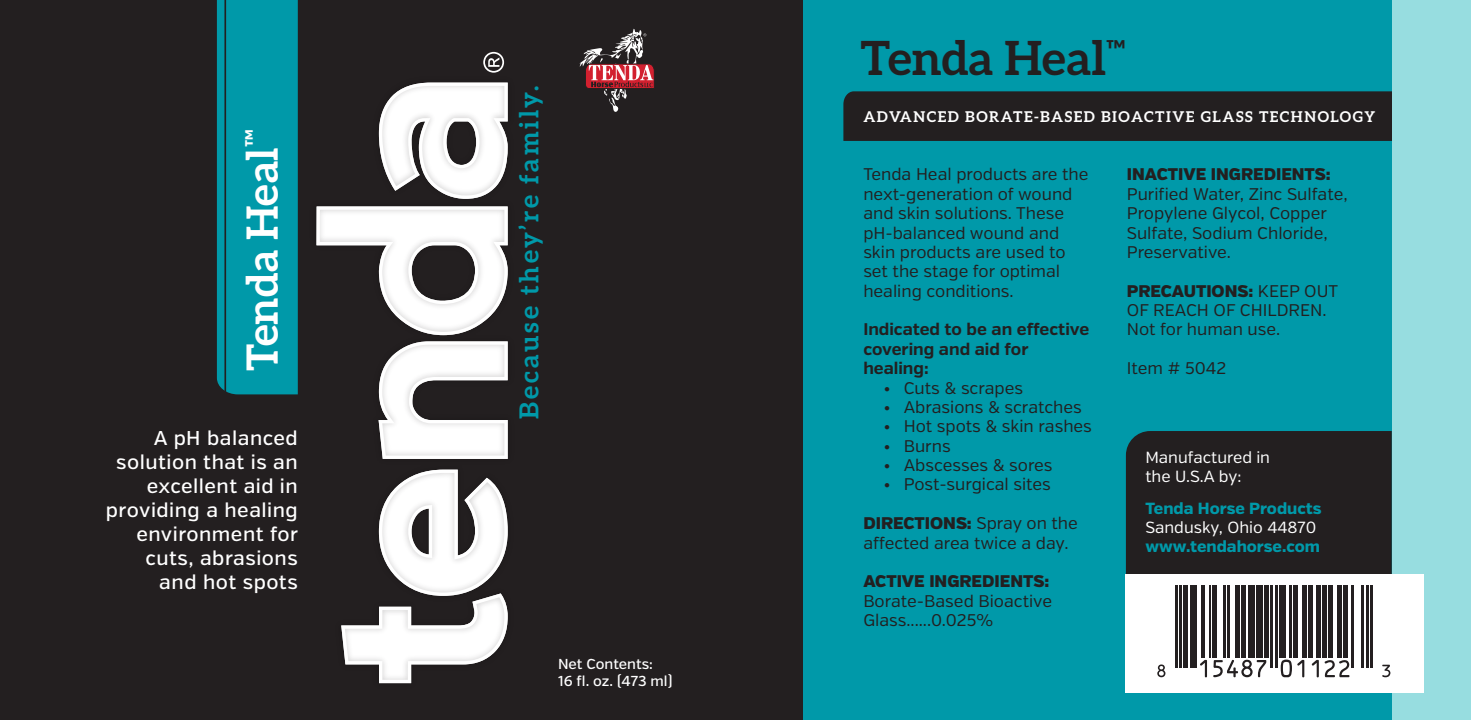
<style>
.page{position:relative;width:1471px;height:720px;background:#fff}
.page>*{position:absolute;margin:0;border:0;box-sizing:border-box;transform-origin:0 0}
.t1{font:700 47.25px "Aleo";color:#231f20}
.t2{font:700 43px "Aleo";color:#fff}
.t3{font:700 26.25px "Aleo";letter-spacing:.1em;color:#0099a9}
.t4{font:500 20px/24px "Verb";letter-spacing:.025em;color:#fff;text-align:right}
.t5{font:17px/19.5px "Verb";color:#231f20}
.t6{font:700 17px/19.5px "Verb";color:#231f20}
.t7{font:900 17px "Verb";color:#231f20}
.t8{font:800 16.25px/19.2px "Verb";color:#0099a9}
.t9{font:16.25px/19.2px "Verb";color:#fff}
.t10{font:700 14.75px "Aleo";letter-spacing:.1em;color:#fff}
.t11{font:500 14.5px/17.2px "Verb";color:#fff}
.s1{font-weight:900}
.s2{font-weight:400;color:#fff}
</style>
<div class="page">
<div style="left:0;top:0;width:803px;height:720px;background:#231f20"></div>
<div style="left:217px;top:0;width:81px;height:394px;background:#0099a9"></div>
<hr style="left:224px;top:0;width:2px;height:404px;background:#231f20">
<div style="left:803px;top:0;width:667px;height:720px;background:#0099a9"></div>
<svg style="left:483px;top:52px;width:21px;height:21px"></svg>
<svg style="left:341px;top:470px;width:166px;height:213px"></svg>
<svg style="left:378px;top:341px;width:129px;height:118px"></svg>
<svg style="left:379px;top:83px;width:128px;height:116px"></svg>
<svg style="left:316px;top:206px;width:191px;height:129px"></svg>
<svg style="left:579px;top:29px;width:75px;height:83px"></svg>
<div style="left:843px;top:91px;width:548px;height:50px;background:#231f20"></div>
<div style="left:1391px;top:0;width:79px;height:720px;background:#97dde0"></div>
<div style="left:1125px;top:431px;width:266px;height:144px;background:#231f20"></div>
<div style="left:1125px;top:575px;width:298px;height:118px;background:#fff"></div>
<svg style="left:1159px;top:585px;width:231px;height:93px"></svg>
<svg style="left:1157px;top:665px;width:8px;height:12px"></svg>
<hr style="left:1175px;top:585px;width:2px;height:82px;background:#231f20">
<hr style="left:1179px;top:585px;width:2px;height:82px;background:#231f20">
<hr style="left:1183px;top:585px;width:4px;height:82px;background:#231f20">
<div style="left:1189px;top:585px;width:6px;height:82px;background:#231f20"></div>
<svg style="left:1199px;top:660px;width:7px;height:17px"></svg>
<svg style="left:1200px;top:585px;width:4px;height:72px"></svg>
<hr style="left:1208px;top:585px;width:2px;height:72px;background:#231f20">
<hr style="left:1212px;top:585px;width:4px;height:72px;background:#231f20">
<hr style="left:1222px;top:585px;width:2px;height:72px;background:#231f20">
<hr style="left:1227px;top:585px;width:2px;height:72px;background:#231f20">
<hr style="left:1235px;top:585px;width:4px;height:72px;background:#231f20">
<hr style="left:1241px;top:585px;width:4px;height:72px;background:#231f20">
<div style="left:1247px;top:585px;width:6px;height:72px;background:#231f20"></div>
<svg style="left:1212px;top:660px;width:53px;height:17px"></svg>
<div style="left:1255px;top:585px;width:7px;height:72px;background:#231f20"></div>
<hr style="left:1264px;top:585px;width:4px;height:72px;background:#231f20">
<hr style="left:1270px;top:585px;width:2px;height:82px;background:#231f20">
<hr style="left:1274px;top:585px;width:2px;height:82px;background:#231f20">
<div style="left:1278px;top:585px;width:6px;height:72px;background:#231f20"></div>
<hr style="left:1289px;top:585px;width:2px;height:72px;background:#231f20">
<svg style="left:1280px;top:660px;width:23px;height:17px"></svg>
<hr style="left:1293px;top:585px;width:4px;height:72px;background:#231f20">
<svg style="left:1301px;top:585px;width:4px;height:72px"></svg>
<svg style="left:1311px;top:660px;width:7px;height:17px"></svg>
<div style="left:1307px;top:585px;width:5px;height:72px;background:#231f20"></div>
<div style="left:1315px;top:585px;width:5px;height:72px;background:#231f20"></div>
<hr style="left:1322px;top:585px;width:4px;height:72px;background:#231f20">
<hr style="left:1328px;top:585px;width:4px;height:72px;background:#231f20">
<svg style="left:1324px;top:660px;width:25px;height:17px"></svg>
<svg style="left:1336px;top:585px;width:4px;height:72px"></svg>
<div style="left:1342px;top:585px;width:5px;height:72px;background:#231f20"></div>
<hr style="left:1351px;top:585px;width:2px;height:82px;background:#231f20">
<hr style="left:1361px;top:585px;width:2px;height:82px;background:#231f20">
<hr style="left:1365px;top:585px;width:2px;height:82px;background:#231f20">
<hr style="left:1369px;top:585px;width:2px;height:82px;background:#231f20">
<svg style="left:1381px;top:665px;width:8px;height:12px"></svg>
<p class="t2" style="left:237px;top:371px;width:243px;rotate:-90deg">Tenda Heal<sup>™</sup></p>
<p class="t4" style="left:106px;top:426px;width:194px">A pH balanced solution that is an excellent aid in providing a healing environment for cuts, abrasions and hot spots</p>
<p class="t3" style="left:514px;top:419px;width:335px;rotate:-90deg">Because they’re family.</p>
<p class="t11" style="left:558px;top:655px;width:116px">Net Contents:<br>16 fl. oz. (473 ml)</p>
<p class="t1" style="left:860px;top:31px;width:266px">Tenda Heal<sup>™</sup></p>
<p class="t10" style="left:863px;top:108px;width:513px">ADVANCED BORATE-BASED BIOACTIVE GLASS TECHNOLOGY</p>
<p class="t5" style="left:863px;top:165px;width:227px">Tenda Heal products are the next-generation of wound and skin solutions. These pH-balanced wound and skin products are used to set the stage for optimal healing conditions.</p>
<p class="t6" style="left:863px;top:320px;width:227px">Indicated to be an effective covering and aid for healing:</p>
<p class="t5" style="left:883px;top:378px;width:141px">• Cuts &amp; scrapes</p>
<p class="t5" style="left:883px;top:397px;width:200px">• Abrasions &amp; scratches</p>
<p class="t5" style="left:883px;top:417px;width:210px">• Hot spots &amp; skin rashes</p>
<p class="t5" style="left:883px;top:436px;width:69px">• Burns</p>
<p class="t5" style="left:883px;top:456px;width:170px">• Abscesses &amp; sores</p>
<p class="t5" style="left:883px;top:475px;width:169px">• Post-surgical sites</p>
<p class="t5" style="left:863px;top:514px;width:216px"><span class="s1">DIRECTIONS:</span> Spray on the affected area twice a day.</p>
<p class="t7" style="left:863px;top:571px;width:187px">ACTIVE INGREDIENTS:</p>
<p class="t5" style="left:863px;top:591px;width:190px">Borate-Based Bioactive<br>Glass......0.025%</p>
<p class="t7" style="left:1126px;top:164px;width:205px">INACTIVE INGREDIENTS:</p>
<p class="t5" style="left:1126px;top:184px;width:222px">Purified Water, Zinc Sulfate,<br>Propylene Glycol, Copper<br>Sulfate, Sodium Chloride,<br>Preservative.</p>
<p class="t5" style="left:1126px;top:281px;width:213px"><span class="s1">PRECAUTIONS:</span> KEEP OUT<br>OF REACH OF CHILDREN.<br>Not for human use.</p>
<p class="t5" style="left:1126px;top:359px;width:101px">Item # 5042</p>
<p class="t9" style="left:1145px;top:448px;width:126px">Manufactured in the U.S.A by:</p>
<p class="t8" style="left:1145px;top:499px;width:178px">Tenda Horse Products<br><span class="s2">Sandusky, Ohio 44870 </span>www.tendahorse.com</p>
</div>
